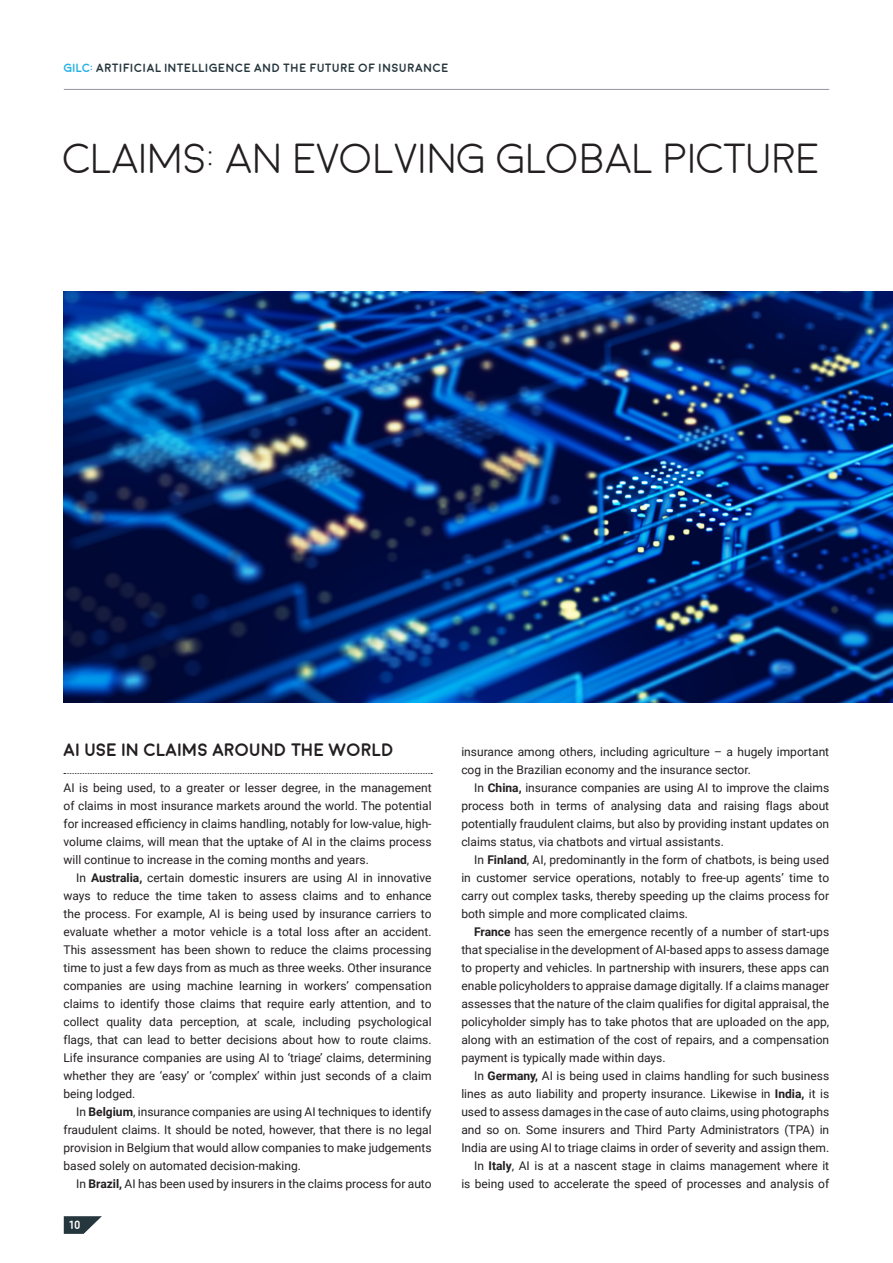
<style>
.page{position:relative;width:893px;height:1263px;background:#fff}
.page>*{position:absolute;margin:0;border:0;box-sizing:border-box;transform-origin:0 0}
.Smaller_A_Head{font:300 42px "Moon";color:#231f20}
.A_HEAD{font:700 18px "Moon";color:#231f20}
.body_copy{font:12px/18px "Roboto";color:#231f20;text-align:justify}
.t1{font:700 12px "Moon";color:#26363d}
.t2{font:700 12px "Moon";color:#fff}
.s1{color:#26b1e6}
.s2{font-weight:700}
</style>
<div class="page">
<img style="left:64px;top:291px;width:829px;height:411px">
<svg style="left:64px;top:773px;width:368px;height:1px"></svg>
<svg style="left:64px;top:1216px;width:38px;height:18px"></svg>
<hr style="left:64px;top:89px;width:765px;height:1px;background:#93949e">
<p class="t1" style="left:64px;top:62px;width:386px"><span class="s1">GILC:</span> ARTIFICIAL INTELLIGENCE AND THE FUTURE OF INSURANCE</p>
<p class="Smaller_A_Head" style="left:64px;top:138px;width:757px">CLAIMS: AN EVOLVING GLOBAL PICTURE</p>
<p class="A_HEAD" style="left:64px;top:741px;width:332px">AI USE IN CLAIMS AROUND THE WORLD</p>
<p class="body_copy" style="left:64px;top:778px;width:370px">AI is being used, to a greater or lesser degree, in the management of claims in most insurance markets around the world. The potential for increased efficiency in claims handling, notably for low-value, high&shy;volume claims, will mean that the uptake of AI in the claims process will continue to increase in the coming months and years.</p>
<p class="body_copy" style="left:64px;top:868px;width:370px;text-indent:13px">In <span class="s2">Australia,</span> certain domestic insurers are using AI in innovative ways to reduce the time taken to assess claims and to enhance the process. For example, AI is being used by insurance carriers to evaluate whether a motor vehicle is a total loss after an accident.<br>This assessment has been shown to reduce the claims processing time to just a few days from as much as three weeks. Other insurance companies are using machine learning in workers’ compensation claims to identify those claims that require early attention, and to collect quality data perception, at scale, including psychological flags, that can lead to better decisions about how to route claims.<br>Life insurance companies are using AI to ‘triage’ claims, determining whether they are ‘easy’ or ‘complex’ within just seconds of a claim being lodged.</p>
<p class="body_copy" style="left:64px;top:1102px;width:370px;text-indent:13px">In <span class="s2">Belgium</span>, insurance companies are using AI techniques to identify fraudulent claims. It should be noted, however, that there is no legal provision in Belgium that would allow companies to make judgements based solely on automated decision-making.</p>
<p class="body_copy" style="left:76px;top:1174px;width:357px">In <span class="s2">Brazil,</span> AI has been used by insurers in the claims process for auto</p>
<p class="t2" style="left:68px;top:1219px;width:14px">10</p>
<p class="body_copy" style="left:461px;top:742px;width:369px">insurance among others, including agriculture – a hugely important cog in the Brazilian economy and the insurance sector.</p>
<p class="body_copy" style="left:461px;top:778px;width:369px;text-indent:13px">In <span class="s2">China,</span> insurance companies are using AI to improve the claims process both in terms of analysing data and raising flags about potentially fraudulent claims, but also by providing instant updates on claims status, via chatbots and virtual assistants.</p>
<p class="body_copy" style="left:461px;top:850px;width:369px;text-indent:13px">In <span class="s2">Finland</span>, AI, predominantly in the form of chatbots, is being used in customer service operations, notably to free-up agents’ time to carry out complex tasks, thereby speeding up the claims process for both simple and more complicated claims.</p>
<p class="body_copy" style="left:461px;top:922px;width:369px;text-indent:13px"><span class="s2">France</span> has seen the emergence recently of a number of start-ups that specialise in the development of AI-based apps to assess damage to property and vehicles. In partnership with insurers, these apps can enable policyholders to appraise damage digitally. If a claims manager assesses that the nature of the claim qualifies for digital appraisal, the policyholder simply has to take photos that are uploaded on the app, along with an estimation of the cost of repairs, and a compensation payment is typically made within days.</p>
<p class="body_copy" style="left:461px;top:1066px;width:369px;text-indent:13px">In <span class="s2">Germany,</span> AI is being used in claims handling for such business lines as auto liability and property insurance. Likewise in <span class="s2">India,</span> it is used to assess damages in the case of auto claims, using photographs and so on. Some insurers and Third Party Administrators (TPA) in India are using AI to triage claims in order of severity and assign them.</p>
<p class="body_copy" style="left:461px;top:1156px;width:369px;text-align:right">In <span class="s2">Italy</span>, AI is at a nascent stage in claims management where it<br>is being used to accelerate the speed of processes and analysis of</p>
</div>
